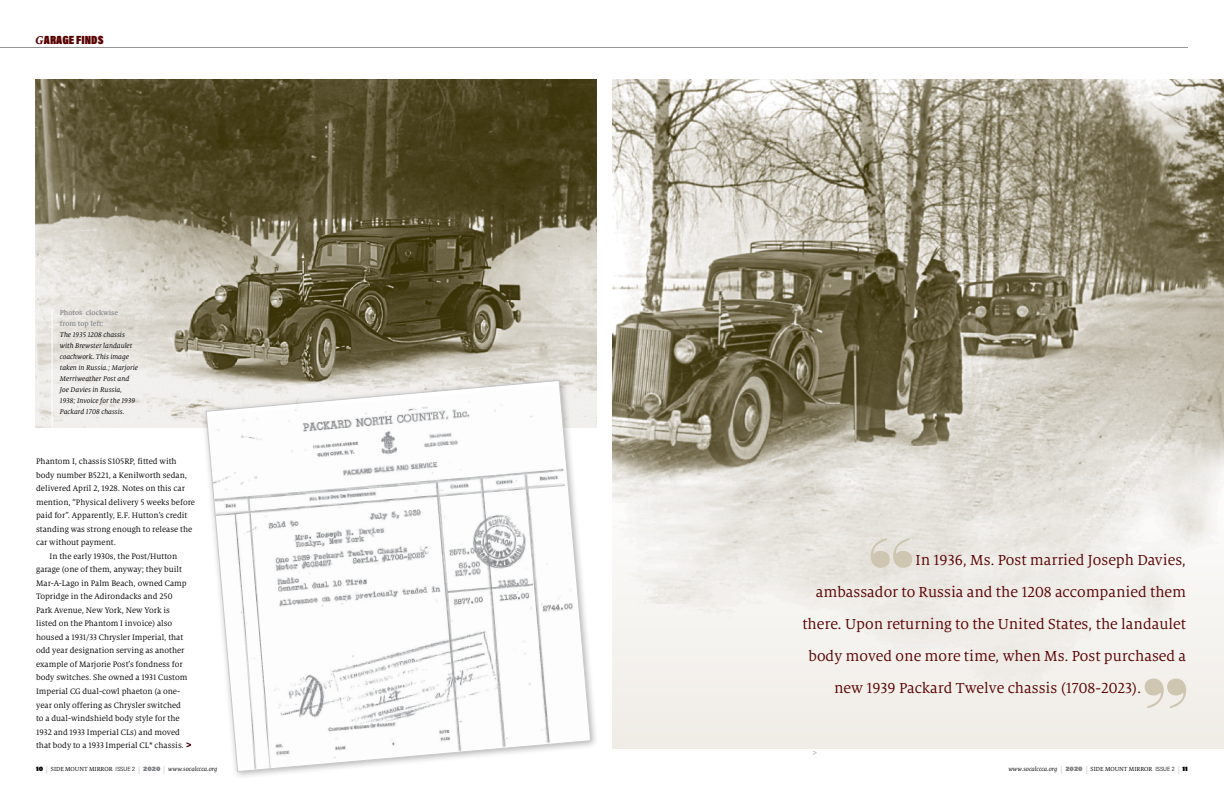
<style>
.page{position:relative;width:1224px;height:792px;background:#fff}
.page>*{position:absolute;margin:0;border:0;box-sizing:border-box;transform-origin:0 0}
.t1{font:16px "Milo Serif OT";color:#580000}
.t2{font:900 12px "Acumin Pro Cond";letter-spacing:.005em;color:#580000}
.t3{font:8.8px "Milo Serif OT";color:#000}
.t4{font:italic 7.5px/11px "Milo Serif OT";color:#000}
.t5{font:500 7.5px/11px "Milo Serif OT";color:#808285}
.t6{font:italic 6.5px "Milo Serif OT";color:#000}
.s1{font-family:"Milo Serif OT";font-weight:700;font-style:italic;font-size:12.5px}
.s2{font-family:"Acumin Pro";font-weight:900;font-style:normal}
.s3{font-style:normal;font-size:8px;color:#a7a9ac}
.s4{font-style:normal}
.s5{font-family:"Acumin Pro Semi Cond";font-weight:300;font-style:normal;font-size:6px}
.s6{font-family:"Acumin Pro";font-weight:900;font-style:normal;color:#808285}
</style>
<div class="page">
<img style="left:36px;top:79px;width:560px;height:349px">
<img style="left:613px;top:79px;width:611px;height:276px">
<hr style="left:0;top:47px;width:1188px;height:1px;background:#939598">
<div style="left:201px;top:375px;width:398px;height:405px;background:#000;opacity:.3"></div>
<svg style="left:206px;top:380px;width:385px;height:392px"></svg>
<svg style="left:612px;top:355px;width:612px;height:393px;background:#dbd8cf"></svg>
<svg style="left:871px;top:538px;width:41px;height:30px"></svg>
<svg style="left:1145px;top:679px;width:41px;height:29px"></svg>
<svg style="left:186px;top:742px;width:5px;height:5px"></svg>
<hr style="left:52px;top:310px;width:1px;height:132px;background:#fff">
<h2 class="t2" style="left:36px;top:32px;width:69px"><span class="s1">G</span>ARAGE FINDS</h2>
<p class="t5" style="left:60px;top:307px;width:60px">Photos clockwise from top left:</p>
<p class="t4" style="left:60px;top:329px;width:80px">The 1935 1208 chassis with Brewster landaulet coachwork. This image taken in Russia.; Marjorie<br>Merriweather Post and<br>Joe Davies in Russia,<br>1938; Invoice for the 1939<br>Packard 1708 chassis.</p>
<p class="t3" style="left:36px;top:457px;width:142px">Phantom I, chassis S105RP, fitted with</p>
<p class="t3" style="left:36px;top:470px;width:153px">body number B5221, a Kenilworth sedan,</p>
<p class="t3" style="left:36px;top:484px;width:150px">delivered April 2, 1928. Notes on this car</p>
<p class="t3" style="left:36px;top:497px;width:161px">mention, “Physical delivery 5 weeks before</p>
<p class="t3" style="left:36px;top:511px;width:153px">paid for”. Apparently, E.F. Hutton’s credit</p>
<p class="t3" style="left:36px;top:524px;width:158px">standing was strong enough to release the</p>
<p class="t3" style="left:36px;top:538px;width:81px">car without payment.</p>
<p class="t3" style="left:50px;top:551px;width:129px">In the early 1930s, the Post/Hutton</p>
<p class="t3" style="left:36px;top:565px;width:147px">garage (one of them, anyway; they built</p>
<p class="t3" style="left:36px;top:578px;width:152px">Mar-A-Lago in Palm Beach, owned Camp</p>
<p class="t3" style="left:36px;top:592px;width:138px">Topridge in the Adirondacks and 250</p>
<p class="t3" style="left:36px;top:605px;width:135px">Park Avenue, New York, New York is</p>
<p class="t3" style="left:36px;top:619px;width:138px">listed on the Phantom I invoice) also</p>
<p class="t3" style="left:36px;top:633px;width:149px">housed a 1931/33 Chrysler Imperial, that</p>
<p class="t3" style="left:36px;top:646px;width:150px">odd year designation serving as another</p>
<p class="t3" style="left:36px;top:660px;width:148px">example of Marjorie Post’s fondness for</p>
<p class="t3" style="left:36px;top:673px;width:153px">body switches. She owned a 1931 Custom</p>
<p class="t3" style="left:36px;top:687px;width:146px">Imperial CG dual-cowl phaeton (a one-</p>
<p class="t3" style="left:36px;top:700px;width:146px">year only offering as Chrysler switched</p>
<p class="t3" style="left:36px;top:714px;width:145px">to a dual-windshield body style for the</p>
<p class="t3" style="left:36px;top:727px;width:145px">1932 and 1933 Imperial CLs) and moved</p>
<p class="t3" style="left:36px;top:741px;width:149px">that body to a 1933 Imperial CL* chassis.</p>
<h1 class="t1" style="left:916px;top:552px;width:272px">In 1936, Ms. Post married Joseph Davies,</h1>
<h1 class="t1" style="left:816px;top:584px;width:372px">ambassador to Russia and the 1208 accompanied them</h1>
<h1 class="t1" style="left:802px;top:616px;width:385px">there. Upon returning to the United States, the landaulet</h1>
<h1 class="t1" style="left:809px;top:648px;width:379px">body moved one more time, when Ms. Post purchased a</h1>
<h1 class="t1" style="left:834px;top:680px;width:309px">new 1939 Packard Twelve chassis (1708-2023).</h1>
<p class="t6" style="left:36px;top:765px;width:183px"><span class="s2">10</span> <span class="s3">|</span> <span class="s4">SIDE MOUNT MIRROR</span> <span class="s5">ISSUE 2</span> <span class="s3">|</span> <span class="s6">2020</span> <span class="s3">|</span> www.socalccca.org</p>
<p class="t6" style="left:1008px;top:765px;width:181px">www.socalccca.org <span class="s3">|</span> <span class="s6">2020</span> <span class="s3">|</span> <span class="s4">SIDE MOUNT MIRROR</span> <span class="s5">ISSUE 2</span> <span class="s3">|</span> <span class="s2">11</span></p>
</div>
